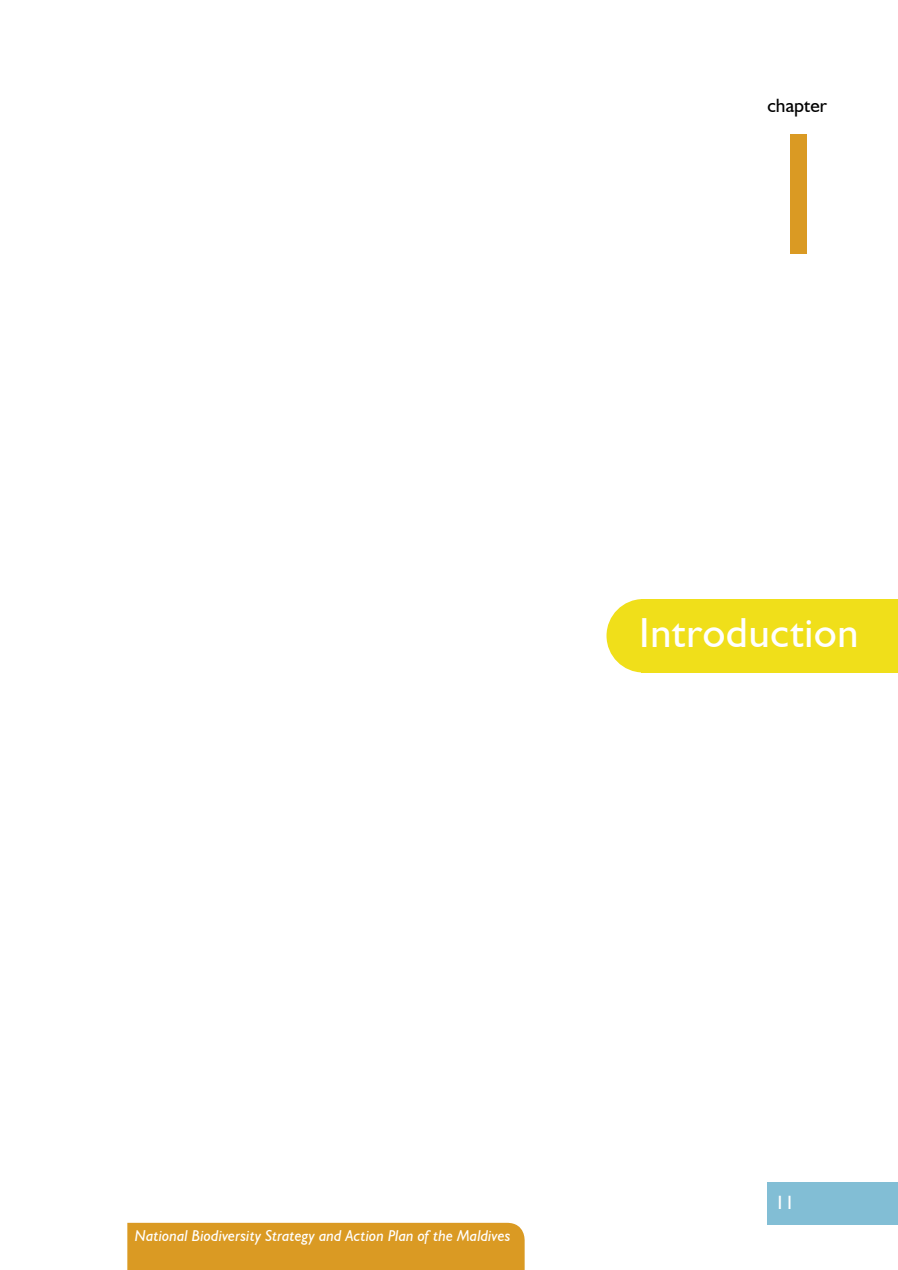
<style>
.page{position:relative;width:898px;height:1270px;background:#fff}
.page>*{position:absolute;margin:0;border:0;box-sizing:border-box;transform-origin:0 0}
.t1{font:175px "Humanist 521 BT";color:#da9a23}
.t2{font:42px "Humanist 521 BT";letter-spacing:.02em;color:#fff}
.t3{font:19.25px "Humanist 521 BT";letter-spacing:.005em;color:#000}
.t4{font:19.25px "Humanist 521 BT";color:#fff}
.t5{font:italic 15.75px "Humanist 521 BT";letter-spacing:.005em;color:#fff}
</style>
<div class="page">
<div style="left:127px;top:1223px;width:398px;height:47px;background:#da9a23"></div>
<div style="left:767px;top:1182px;width:131px;height:43px;background:#82bed5"></div>
<div style="left:606px;top:599px;width:74px;height:73px;background:#f0df1a;border-radius:50%"></div>
<div style="left:641px;top:599px;width:257px;height:74px;background:#f0df1a"></div>
<p class="t3" style="left:767px;top:94px;width:61px">chapter</p>
<p class="t1" style="left:754px;top:86px;width:90px">1</p>
<p class="t2" style="left:639px;top:607px;width:221px">Introduction</p>
<p class="t5" style="left:135px;top:1226px;width:377px">National Biodiversity Strategy and Action Plan of the Maldives</p>
<p class="t4" style="left:775px;top:1191px;width:21px">11</p>
</div>
